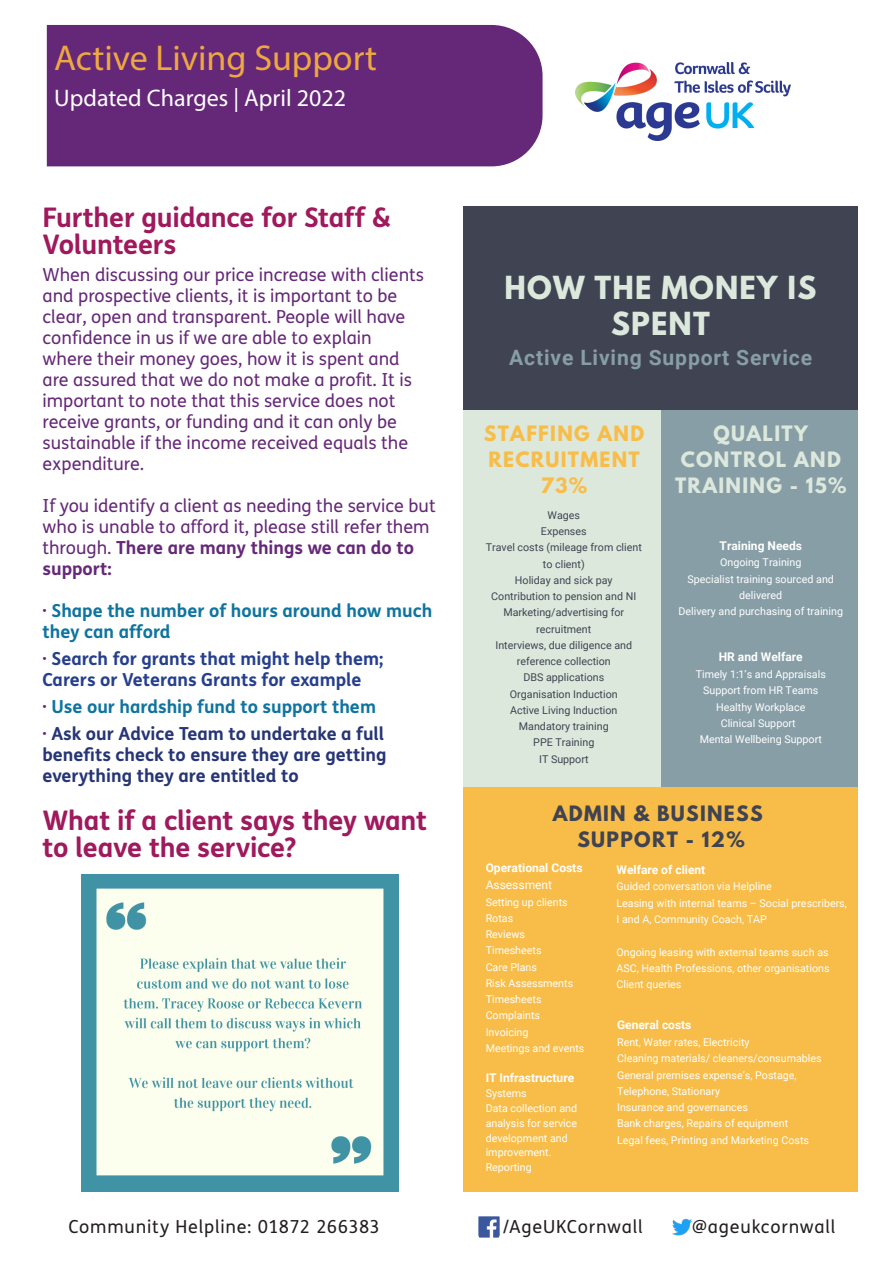
<style>
.page{position:relative;width:893px;height:1263px;background:#fff}
.page>*{position:absolute;margin:0;border:0;box-sizing:border-box;transform-origin:0 0}
.t1{font:36px "Myriad Pro";color:#eea841}
.t2{font:700 28.2px/35.4px "League Spartan";letter-spacing:.04em;color:#dce8dc;text-align:center}
.t3{font:700 27px/27px "FS Me";letter-spacing:-.01em;color:#9f195c}
.t4{font:24px "Myriad Pro";color:#fff}
.t5{font:700 21.15px "Roboto";letter-spacing:.04em;color:#879ea6}
.t6{font:700 18.75px/26px "League Spartan";letter-spacing:.07em;color:#dce8dc;text-align:center}
.t7{font:700 18.75px/26px "League Spartan";letter-spacing:.07em;color:#f8bd49;text-align:center}
.t8{font:700 18.75px/26px "League Spartan";letter-spacing:.07em;color:#404352;text-align:center}
.t9{font:18px/21px "FS Me";color:#652878}
.t10{font:700 18px/21px "FS Me";color:#263575;text-align:justify}
.t11{font:700 18px/21px "FS Me";color:#0f749f}
.t12{font:700 18px/21px "FS Me";color:#253f8e}
.t13{font:18px "FS Me";letter-spacing:.04em;color:#231f20}
.t14{font:700 12px/17.2px "Roboto";color:#fff}
.t15{font:10.65px/16.2px "Roboto";color:#fff}
.t16{font:10.65px/16.2px "Roboto";color:#404352;text-align:center}
.s1{font-weight:700}
.s2{color:#652878}
.s3{font-weight:400}
</style>
<div class="page">
<img style="left:478px;top:1216px;width:22px;height:21px">
<img style="left:672px;top:1218px;width:20px;height:18px">
<img style="left:81px;top:874px;width:318px;height:318px">
<div style="left:47px;top:25px;width:496px;height:141px;background:#652878"></div>
<img style="left:575px;top:62px;width:215px;height:79px">
<div style="left:463px;top:206px;width:395px;height:986px;background:#404352"></div>
<div style="left:463px;top:410px;width:378px;height:377px;background:#dce8dc"></div>
<div style="left:661px;top:410px;width:197px;height:377px;background:#879ea6"></div>
<div style="left:463px;top:787px;width:395px;height:405px;background:#f8bd49"></div>
<p class="t1" style="left:54px;top:36px;width:324px">Active Living Support</p>
<p class="t4" style="left:54px;top:84px;width:293px">Updated Charges | April 2022</p>
<p class="t3" style="left:43px;top:202px;width:350px">Further guidance for Staff &amp;<br>Volunteers</p>
<p class="t9" style="left:43px;top:263px;width:383px">When discussing our price increase with clients and prospective clients, it is important to be clear, open and transparent. People will have confidence in us if we are able to explain where their money goes, how it is spent and are assured that we do not make a profit. It is important to note that this service does not receive grants, or funding and it can only be sustainable if the income received equals the expenditure.</p>
<p class="t9" style="left:43px;top:494px;width:395px">If you identify a client as needing the service but who is unable to afford it, please still refer them through. <span class="s1">There are many things we can do to support:</span></p>
<p class="t11" style="left:43px;top:599px;width:391px"><span class="s2">·</span> Shape the number of hours around how much they can afford</p>
<p class="t12" style="left:43px;top:647px;width:342px"><span class="s2">·</span> Search for grants that might help them;<br>Carers or Veterans Grants for example</p>
<p class="t11" style="left:43px;top:695px;width:335px"><span class="s2">·</span> Use our hardship fund to support them</p>
<p class="t10" style="left:43px;top:722px;width:345px"><span class="s2">·</span> Ask our Advice Team to undertake a full benefits check to ensure they are getting everything they are entitled to</p>
<p class="t3" style="left:43px;top:805px;width:386px">What if a client says they want to leave the service?</p>
<p class="t2" style="left:505px;top:270px;width:313px">HOW THE MONEY IS<br>SPENT</p>
<p class="t5" style="left:509px;top:343px;width:304px">Active Living Support Service</p>
<p class="t7" style="left:484px;top:420px;width:162px">STAFFING AND<br>RECRUITMENT<br>73%</p>
<p class="t16" style="left:486px;top:506px;width:158px">Wages<br>Expenses<br>Travel costs (mileage from client to client)<br>Holiday and sick pay<br>Contribution to pension and NI<br>Marketing/advertising for recruitment<br>Interviews, due diligence and reference collection<br>DBS applications<br>Organisation Induction<br>Active Living Induction<br>Mandatory training<br>PPE Training<br>IT Support</p>
<p class="t6" style="left:675px;top:420px;width:173px">QUALITY<br>CONTROL AND<br>TRAINING - 15%</p>
<p class="t14" style="left:720px;top:536px;width:84px">Training Needs</p>
<p class="t15" style="left:678px;top:554px;width:166px;text-align:center">Ongoing Training<br>Specialist training sourced and delivered<br>Delivery and purchasing of training</p>
<p class="t14" style="left:719px;top:648px;width:85px">HR and Welfare</p>
<p class="t15" style="left:696px;top:666px;width:132px;text-align:center">Timely 1:1’s and Appraisals<br>Support from HR Teams<br>Healthy Workplace<br>Clinical Support<br>Mental Wellbeing Support</p>
<p class="t8" style="left:553px;top:800px;width:211px">ADMIN &amp; BUSINESS<br>SUPPORT - 12%</p>
<p class="t14" style="left:486px;top:859px;width:98px">Operational Costs<br><span class="s3">Assessment</span></p>
<p class="t15" style="left:486px;top:893px;width:100px">Setting up clients<br>Rotas<br>Reviews<br>Timesheets<br>Care Plans<br>Risk Assessments<br>Timesheets<br>Complaints<br>Invoicing<br>Meetings and events</p>
<p class="t14" style="left:616px;top:860px;width:90px">Welfare of client</p>
<p class="t15" style="left:616px;top:878px;width:232px">Guided conversation via Helpline<br>Leasing with internal teams – Social prescribers,<br>I and A, Community Coach, TAP</p>
<p class="t15" style="left:616px;top:943px;width:215px;text-align:justify">Ongoing leasing with external teams such as ASC, Health Professions, other organisations Client queries</p>
<p class="t14" style="left:617px;top:1016px;width:76px">General costs</p>
<p class="t15" style="left:617px;top:1034px;width:206px">Rent, Water rates, Electricity<br>Cleaning materials/ cleaners/consumables General premises expense’s, Postage, Telephone, Stationary<br>Insurance and governances<br>Bank charges, Repairs of equipment<br>Legal fees, Printing and Marketing Costs</p>
<p class="t14" style="left:486px;top:1069px;width:90px">IT Infrastructure</p>
<p class="t15" style="left:486px;top:1086px;width:93px;line-height:14.9px">Systems<br>Data collection and analysis for service development and improvement.<br>Reporting</p>
<p class="t13" style="left:68px;top:1214px;width:313px">Community Helpline: 01872 266383</p>
<p class="t13" style="left:503px;top:1214px;width:141px">/AgeUKCornwall</p>
<p class="t13" style="left:692px;top:1214px;width:145px">@ageukcornwall</p>
</div>
